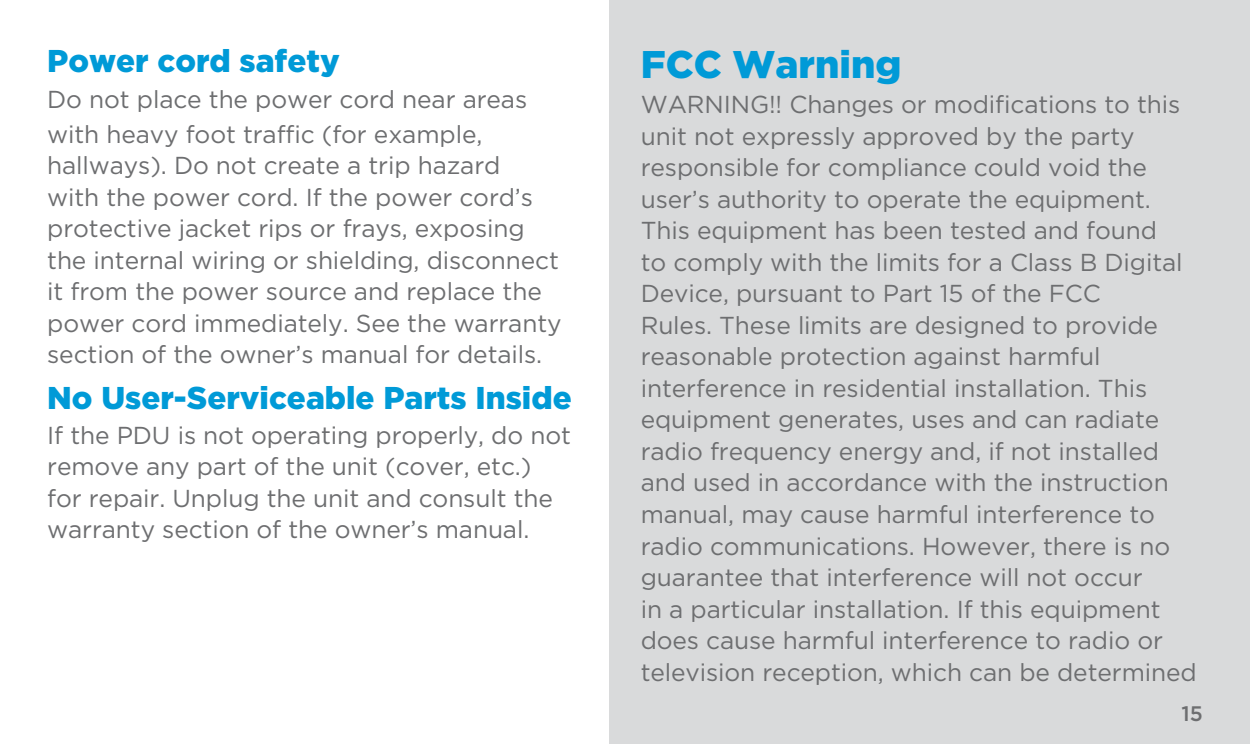
<style>
.page{position:relative;width:1250px;height:744px;background:#fff}
.page>*{position:absolute;margin:0;border:0;box-sizing:border-box;transform-origin:0 0}
.t1{font:900 38.5px "Gotham";color:#009ad7}
.t2{font:900 31.5px "Gotham";color:#009ad7}
.t3{font:24.5px/31.5px "Gotham";letter-spacing:-.005em;color:#6d6e70}
.t4{font:500 21px "Gotham";color:#6d6e70}
</style>
<div class="page">
<div style="left:609px;top:0;width:641px;height:743px;background:#d9dadb"></div>
<p class="t2" style="left:47px;top:43px;width:294px">Power cord safety</p>
<p class="t3" style="left:47px;top:81px;width:481px;line-height:35px">Do not place the power cord near areas with heavy foot traffic (for example,</p>
<p class="t3" style="left:47px;top:149px;width:516px">hallways). Do not create a trip hazard<br>with the power cord. If the power cord’s protective jacket rips or frays, exposing the internal wiring or shielding, disconnect it from the power source and replace the power cord immediately. See the warranty section of the owner’s manual for details.</p>
<p class="t2" style="left:47px;top:379px;width:526px">No User-Serviceable Parts Inside</p>
<p class="t3" style="left:47px;top:419px;width:525px">If the PDU is not operating properly, do not remove any part of the unit (cover, etc.) for repair. Unplug the unit and consult the warranty section of the owner’s manual.</p>
<h1 class="t1" style="left:641px;top:42px;width:262px">FCC Warning</h1>
<p class="t3" style="left:641px;top:88px;width:558px">WARNING!! Changes or modifications to this unit not expressly approved by the party responsible for compliance could void the user’s authority to operate the equipment.<br>This equipment has been tested and found<br>to comply with the limits for a Class B Digital Device, pursuant to Part 15 of the FCC<br>Rules. These limits are designed to provide reasonable protection against harmful interference in residential installation. This equipment generates, uses and can radiate radio frequency energy and, if not installed and used in accordance with the instruction manual, may cause harmful interference to radio communications. However, there is no guarantee that interference will not occur<br>in a particular installation. If this equipment does cause harmful interference to radio or television reception, which can be determined</p>
<p class="t4" style="left:1181px;top:701px;width:23px">15</p>
</div>
